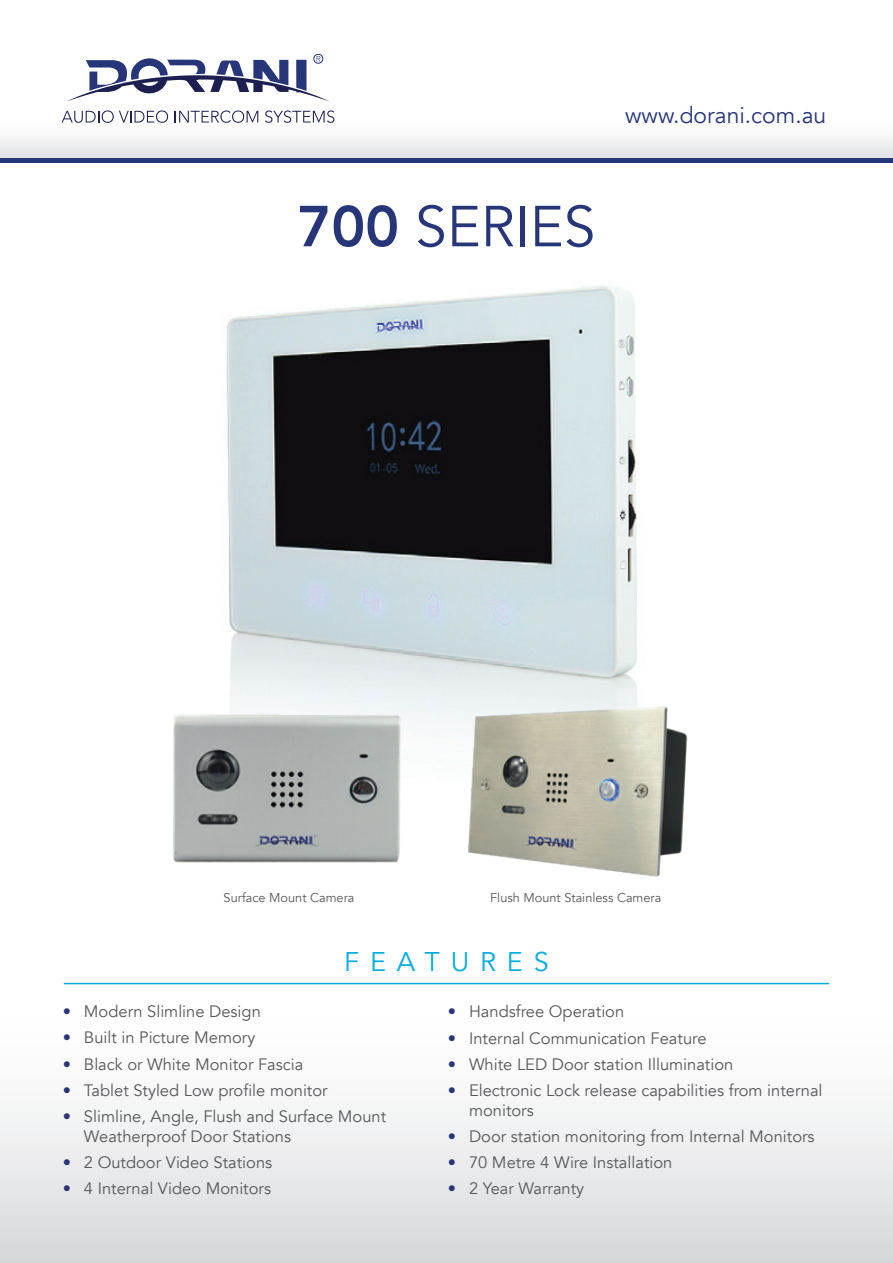
<style>
.page{position:relative;width:893px;height:1263px;background:#fff}
.page>*{position:absolute;margin:0;border:0;box-sizing:border-box;transform-origin:0 0}
.t1{font:57.15px "Avenir";color:#263679}
.t2{font:27px "Avenir";letter-spacing:.4em;color:#00acdb}
.t3{font:22.8px "Avenir";color:#263679}
.t4{font:16.5px/19.8px "Avenir";color:#57585a}
.t5{font:12.75px "Avenir";color:#57585a}
.s1{font-weight:800}
.s2{color:#263679}
</style>
<div class="page">
<img style="left:226px;top:286px;width:411px;height:442px">
<img style="left:450px;top:693px;width:238px;height:184px">
<img style="left:173px;top:683px;width:247px;height:180px">
<div style="left:0;top:999px;width:893px;height:264px;background:linear-gradient(to bottom,#fff,#d8d9dc)"></div>
<div style="left:0;top:116px;width:893px;height:43px;background:linear-gradient(to bottom,#fff,#e3e3e5)"></div>
<svg style="left:62px;top:110px;width:106px;height:13px"></svg>
<svg style="left:175px;top:110px;width:83px;height:13px"></svg>
<svg style="left:265px;top:110px;width:69px;height:13px"></svg>
<svg style="left:67px;top:56px;width:262px;height:45px"></svg>
<div style="left:314px;top:54px;width:9px;height:10px;border:1px solid #263679;border-radius:50%"></div>
<hr style="left:0;top:159px;width:893px;height:4px;background:#263679">
<hr style="left:64px;top:983px;width:765px;height:1px;background:#00acdb">
<h1 class="t1" style="left:298px;top:193px;width:299px"><span class="s1">700</span> SERIES</h1>
<h3 class="t3" style="left:625px;top:101px;width:203px">www.dorani.com.au</h3>
<p class="t5" style="left:224px;top:890px;width:132px">Surface Mount Camera</p>
<p class="t5" style="left:490px;top:890px;width:173px">Flush Mount Stainless Camera</p>
<h2 class="t2" style="left:344px;top:946px;width:206px">FEATURES</h2>
<p class="t4" style="left:63px;top:1002px;width:200px"><span class="s2">•</span> Modern Slimline Design</p>
<p class="t4" style="left:63px;top:1028px;width:194px"><span class="s2">•</span> Built in Picture Memory</p>
<p class="t4" style="left:63px;top:1054px;width:242px"><span class="s2">•</span> Black or White Monitor Fascia</p>
<p class="t4" style="left:63px;top:1080px;width:267px"><span class="s2">•</span> Tablet Styled Low profile monitor</p>
<p class="t4" style="left:84px;top:1107px;width:304px;text-indent:-21px"><span class="s2">•</span> Slimline, Angle, Flush and Surface Mount<br>Weatherproof Door Stations</p>
<p class="t4" style="left:63px;top:1153px;width:211px"><span class="s2">•</span> 2 Outdoor Video Stations</p>
<p class="t4" style="left:63px;top:1179px;width:210px"><span class="s2">•</span> 4 Internal Video Monitors</p>
<p class="t4" style="left:448px;top:1002px;width:178px"><span class="s2">•</span> Handsfree Operation</p>
<p class="t4" style="left:448px;top:1028px;width:260px"><span class="s2">•</span> Internal Communication Feature</p>
<p class="t4" style="left:448px;top:1054px;width:287px"><span class="s2">•</span> White LED Door station Illumination</p>
<p class="t4" style="left:469px;top:1080px;width:355px;text-indent:-21px"><span class="s2">•</span> Electronic Lock release capabilities from internal monitors</p>
<p class="t4" style="left:448px;top:1126px;width:368px"><span class="s2">•</span> Door station monitoring from Internal Monitors</p>
<p class="t4" style="left:448px;top:1153px;width:226px"><span class="s2">•</span> 70 Metre 4 Wire Installation</p>
<p class="t4" style="left:448px;top:1179px;width:138px"><span class="s2">•</span> 2 Year Warranty</p>
</div>
